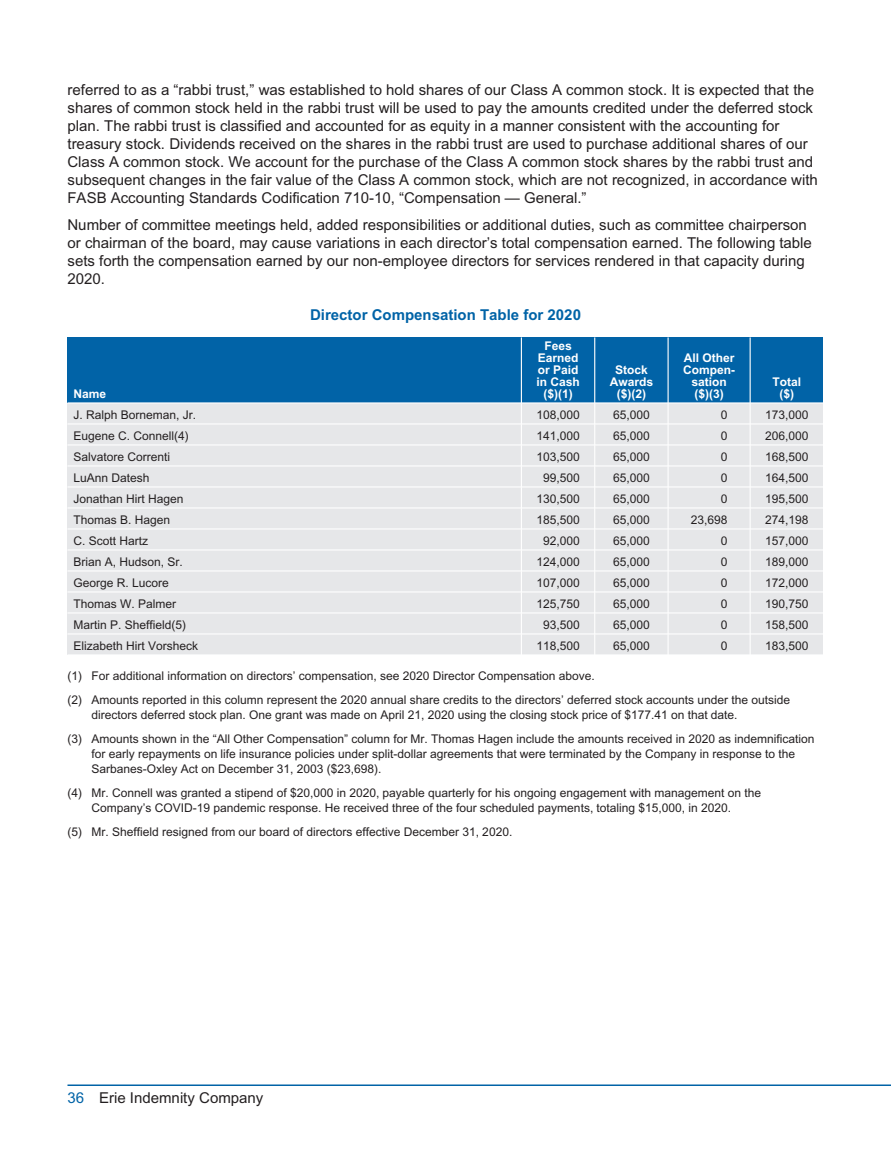
<style>
.page{position:relative;width:891px;height:1161px;background:#fff}
.page>*{position:absolute;margin:0;border:0;box-sizing:border-box;transform-origin:0 0}
.t1{font:15px/18px "Arial";color:#231f20}
.t2{font:700 15px "Arial";color:#0163a7}
.t3{font:12px/24px "Arial";color:#231f20}
.t4{font:700 12px/12px "Arial";color:#fff;text-align:center}
.s1{color:#0163a7}
</style>
<div class="page">
<div style="left:68px;top:338px;width:756px;height:66px;background:#0163a7"></div>
<div style="left:68px;top:404px;width:756px;height:252px;background:#e6e7e9"></div>
<hr style="left:68px;top:402px;width:755px;height:2px;background:#fff">
<hr style="left:521px;top:338px;width:1px;height:65px;background:#fff">
<hr style="left:594px;top:338px;width:1px;height:65px;background:#fff">
<hr style="left:668px;top:338px;width:1px;height:65px;background:#fff">
<hr style="left:750px;top:338px;width:1px;height:65px;background:#fff">
<hr style="left:68px;top:423px;width:755px;height:2px;background:#fff">
<hr style="left:68px;top:444px;width:755px;height:2px;background:#fff">
<hr style="left:68px;top:465px;width:755px;height:2px;background:#fff">
<hr style="left:68px;top:486px;width:755px;height:2px;background:#fff">
<hr style="left:68px;top:507px;width:755px;height:2px;background:#fff">
<hr style="left:68px;top:528px;width:755px;height:2px;background:#fff">
<hr style="left:68px;top:549px;width:755px;height:2px;background:#fff">
<hr style="left:68px;top:570px;width:755px;height:2px;background:#fff">
<hr style="left:68px;top:591px;width:755px;height:2px;background:#fff">
<hr style="left:68px;top:612px;width:755px;height:2px;background:#fff">
<hr style="left:68px;top:633px;width:755px;height:2px;background:#fff">
<hr style="left:68px;top:654px;width:755px;height:2px;background:#fff">
<svg style="left:521px;top:404px;width:1px;height:250px"></svg>
<svg style="left:594px;top:404px;width:1px;height:250px"></svg>
<svg style="left:668px;top:404px;width:1px;height:250px"></svg>
<svg style="left:750px;top:404px;width:1px;height:250px"></svg>
<hr style="left:68px;top:1084px;width:823px;height:2px;background:#0163a7">
<p class="t1" style="left:68px;top:82px;width:752px">referred to as a “rabbi trust,” was established to hold shares of our Class A common stock. It is expected that the shares of common stock held in the rabbi trust will be used to pay the amounts credited under the deferred stock plan. The rabbi trust is classified and accounted for as equity in a manner consistent with the accounting for treasury stock. Dividends received on the shares in the rabbi trust are used to purchase additional shares of our Class A common stock. We account for the purchase of the Class A common stock shares by the rabbi trust and subsequent changes in the fair value of the Class A common stock, which are not recognized, in accordance with FASB Accounting Standards Codification 710-10, “Compensation — General.”</p>
<p class="t1" style="left:68px;top:217px;width:746px">Number of committee meetings held, added responsibilities or additional duties, such as committee chairperson or chairman of the board, may cause variations in each director’s total compensation earned. The following table sets forth the compensation earned by our non-employee directors for services rendered in that capacity during 2020.</p>
<p class="t2" style="left:310px;top:309px;width:272px">Director Compensation Table for 2020</p>
<p class="t4" style="left:74px;top:388px;width:34px">Name</p>
<p class="t4" style="left:536px;top:340px;width:45px">Fees<br>Earned or Paid in Cash ($)(1)</p>
<p class="t4" style="left:610px;top:364px;width:45px">Stock<br>Awards ($)(2)</p>
<p class="t4" style="left:683px;top:352px;width:53px">All Other<br>Compen&shy;sation ($)(3)</p>
<p class="t4" style="left:772px;top:376px;width:30px">Total ($)</p>
<p class="t3" style="left:74px;top:403px;width:124px">J. Ralph Borneman, Jr.</p>
<p class="t3" style="left:536px;top:403px;width:45px">108,000</p>
<p class="t3" style="left:613px;top:403px;width:38px">65,000</p>
<p class="t3" style="left:721px;top:403px;width:8px">0</p>
<p class="t3" style="left:765px;top:403px;width:45px">173,000</p>
<p class="t3" style="left:74px;top:424px;width:117px">Eugene C. Connell(4)</p>
<p class="t3" style="left:536px;top:424px;width:45px">141,000</p>
<p class="t3" style="left:613px;top:424px;width:38px">65,000</p>
<p class="t3" style="left:721px;top:424px;width:8px">0</p>
<p class="t3" style="left:765px;top:424px;width:45px">206,000</p>
<p class="t3" style="left:74px;top:445px;width:98px">Salvatore Correnti</p>
<p class="t3" style="left:536px;top:445px;width:45px">103,500</p>
<p class="t3" style="left:613px;top:445px;width:38px">65,000</p>
<p class="t3" style="left:721px;top:445px;width:8px">0</p>
<p class="t3" style="left:765px;top:445px;width:45px">168,500</p>
<p class="t3" style="left:74px;top:466px;width:78px">LuAnn Datesh</p>
<p class="t3" style="left:543px;top:466px;width:38px">99,500</p>
<p class="t3" style="left:613px;top:466px;width:38px">65,000</p>
<p class="t3" style="left:721px;top:466px;width:8px">0</p>
<p class="t3" style="left:765px;top:466px;width:45px">164,500</p>
<p class="t3" style="left:74px;top:487px;width:111px">Jonathan Hirt Hagen</p>
<p class="t3" style="left:536px;top:487px;width:45px">130,500</p>
<p class="t3" style="left:613px;top:487px;width:38px">65,000</p>
<p class="t3" style="left:721px;top:487px;width:8px">0</p>
<p class="t3" style="left:765px;top:487px;width:45px">195,500</p>
<p class="t3" style="left:74px;top:508px;width:98px">Thomas B. Hagen</p>
<p class="t3" style="left:536px;top:508px;width:45px">185,500</p>
<p class="t3" style="left:613px;top:508px;width:38px">65,000</p>
<p class="t3" style="left:691px;top:508px;width:38px">23,698</p>
<p class="t3" style="left:765px;top:508px;width:45px">274,198</p>
<p class="t3" style="left:74px;top:529px;width:76px">C. Scott Hartz</p>
<p class="t3" style="left:543px;top:529px;width:38px">92,000</p>
<p class="t3" style="left:613px;top:529px;width:38px">65,000</p>
<p class="t3" style="left:721px;top:529px;width:8px">0</p>
<p class="t3" style="left:765px;top:529px;width:45px">157,000</p>
<p class="t3" style="left:74px;top:550px;width:111px">Brian A, Hudson, Sr.</p>
<p class="t3" style="left:536px;top:550px;width:45px">124,000</p>
<p class="t3" style="left:613px;top:550px;width:38px">65,000</p>
<p class="t3" style="left:721px;top:550px;width:8px">0</p>
<p class="t3" style="left:765px;top:550px;width:45px">189,000</p>
<p class="t3" style="left:74px;top:571px;width:97px">George R. Lucore</p>
<p class="t3" style="left:536px;top:571px;width:45px">107,000</p>
<p class="t3" style="left:613px;top:571px;width:38px">65,000</p>
<p class="t3" style="left:721px;top:571px;width:8px">0</p>
<p class="t3" style="left:765px;top:571px;width:45px">172,000</p>
<p class="t3" style="left:74px;top:592px;width:104px">Thomas W. Palmer</p>
<p class="t3" style="left:536px;top:592px;width:45px">125,750</p>
<p class="t3" style="left:613px;top:592px;width:38px">65,000</p>
<p class="t3" style="left:721px;top:592px;width:8px">0</p>
<p class="t3" style="left:765px;top:592px;width:45px">190,750</p>
<p class="t3" style="left:74px;top:613px;width:114px">Martin P. Sheffield(5)</p>
<p class="t3" style="left:543px;top:613px;width:38px">93,500</p>
<p class="t3" style="left:613px;top:613px;width:38px">65,000</p>
<p class="t3" style="left:721px;top:613px;width:8px">0</p>
<p class="t3" style="left:765px;top:613px;width:45px">158,500</p>
<p class="t3" style="left:74px;top:634px;width:126px">Elizabeth Hirt Vorsheck</p>
<p class="t3" style="left:536px;top:634px;width:45px">118,500</p>
<p class="t3" style="left:613px;top:634px;width:38px">65,000</p>
<p class="t3" style="left:721px;top:634px;width:8px">0</p>
<p class="t3" style="left:765px;top:634px;width:45px">183,500</p>
<p class="t3" style="left:68px;top:664px;width:724px">(1) For additional information on directors’ compensation, see 2020 Director Compensation above.<br>(2) Amounts reported in this column represent the 2020 annual share credits to the directors’ deferred stock accounts under the outside</p>
<p class="t3" style="left:68px;top:703px;width:749px;text-indent:24px">directors deferred stock plan. One grant was made on April 21, 2020 using the closing stock price of $177.41 on that date.<br>(3) Amounts shown in the “All Other Compensation” column for Mr. Thomas Hagen include the amounts received in 2020 as indemnification</p>
<p class="t3" style="left:92px;top:747px;width:705px;line-height:15px">for early repayments on life insurance policies under split-dollar agreements that were terminated by the Company in response to the<br>Sarbanes-Oxley Act on December 31, 2003 ($23,698).</p>
<p class="t3" style="left:68px;top:786px;width:695px;line-height:15px;text-align:center">(4) Mr. Connell was granted a stipend of $20,000 in 2020, payable quarterly for his ongoing engagement with management on the<br>Company’s COVID-19 pandemic response. He received three of the four scheduled payments, totaling $15,000, in 2020.</p>
<p class="t3" style="left:68px;top:820px;width:446px">(5) Mr. Sheffield resigned from our board of directors effective December 31, 2020.</p>
<p class="t1" style="left:68px;top:1090px;width:197px"><span class="s1">36</span> Erie Indemnity Company</p>
</div>
